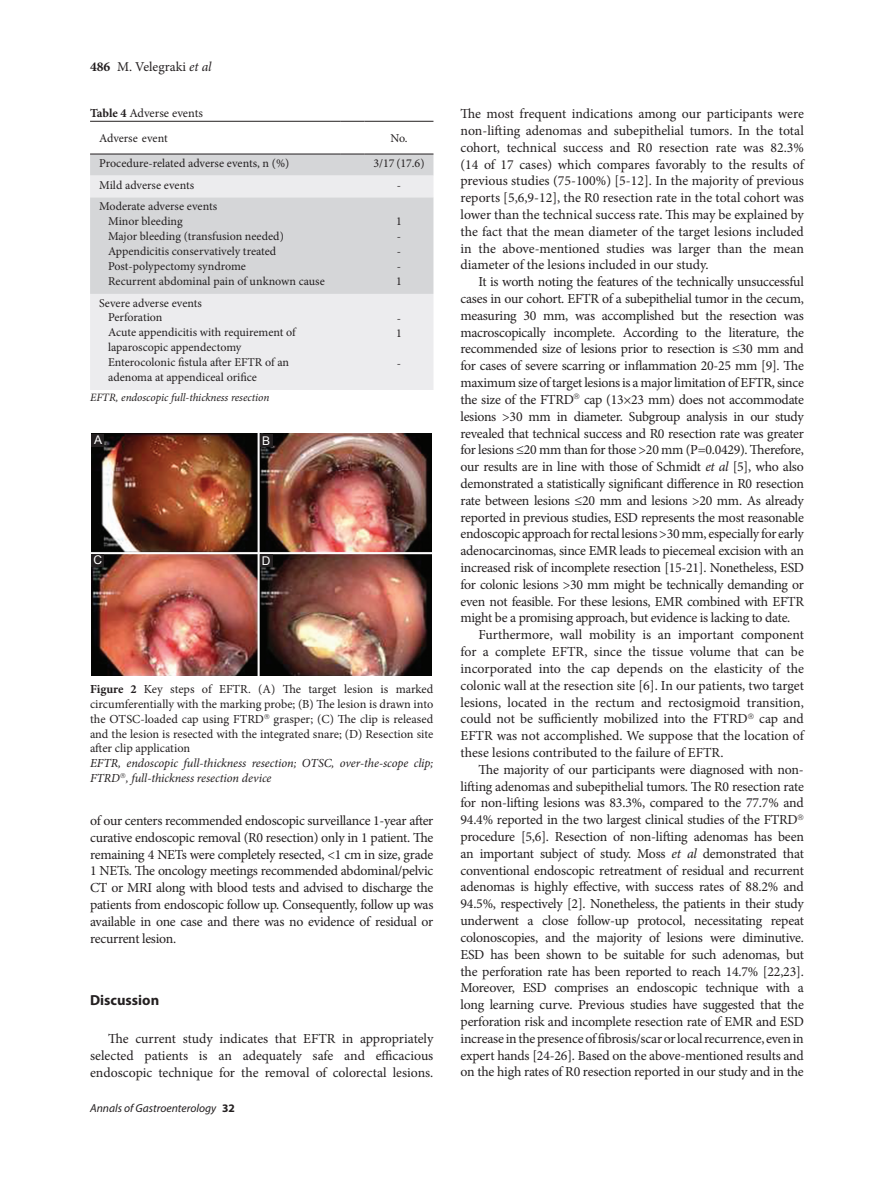
<style>
.page{position:relative;width:894px;height:1191px;background:#fff}
.page>*{position:absolute;margin:0;border:0;box-sizing:border-box;transform-origin:0 0}
.t1{font:700 14.55px "Myriad Pro";color:#231f20}
.TX{font:13.8px/16.8px "Minion Pro";letter-spacing:-.01em;color:#231f20;text-align:justify}
.t2{font:13.5px "Minion Pro";color:#231f20}
.FGC{font:12.3px/14.7px "Minion Pro";color:#231f20;text-align:justify}
.FGC-2{font:italic 12.3px/14.7px "Minion Pro";letter-spacing:-.005em;color:#231f20}
.TT{font:12.3px "Minion Pro";letter-spacing:-.005em;color:#231f20}
.TB{font:12px/15px "Minion Pro";color:#231f20}
.TCH{font:12px "Minion Pro";letter-spacing:-.005em;color:#231f20}
.TBL{font:12px "Minion Pro";letter-spacing:-.005em;color:#231f20}
.LABEL{font:12px "Arial";color:#fff}
.t3{font:italic 11.55px "Myriad Pro";color:#231f20}
.TFN{font:italic 11.25px "Minion Pro";letter-spacing:-.005em;color:#231f20}
.s1{font-weight:700}
.s2{font-style:italic}
.s3{font-weight:700;font-style:normal}
</style>
<div class="page">
<div style="left:90px;top:155px;width:343px;height:21px;background:#d5d6d8"></div>
<svg style="left:90px;top:176px;width:343px;height:214px;background:#e1e2e4"></svg>
<hr style="left:90px;top:154px;width:250px;height:1px;background:#231f20">
<svg style="left:340px;top:154px;width:24px;height:1px"></svg>
<hr style="left:364px;top:154px;width:69px;height:1px;background:#231f20">
<hr style="left:90px;top:121px;width:250px;height:1px;background:#231f20">
<svg style="left:340px;top:121px;width:24px;height:1px"></svg>
<hr style="left:364px;top:121px;width:69px;height:1px;background:#231f20">
<img style="left:91px;top:434px;width:341px;height:241px">
<div style="left:260px;top:554px;width:12px;height:13px;background:#231f20"></div>
<div style="left:91px;top:554px;width:13px;height:13px;background:#231f20"></div>
<div style="left:260px;top:434px;width:12px;height:12px;background:#231f20"></div>
<div style="left:91px;top:434px;width:13px;height:12px;background:#231f20"></div>
<p class="t2" style="left:90px;top:57px;width:123px"><span class="s1">486</span> M. Velegraki <span class="s2">et al</span></p>
<p class="TT" style="left:90px;top:105px;width:114px"><span class="s1">Table 4</span> Adverse events</p>
<p class="TCH" style="left:99px;top:130px;width:70px">Adverse event</p>
<p class="TCH" style="left:390px;top:130px;width:19px">No.</p>
<p class="TB" style="left:99px;top:156px;width:191px">Procedure‑related adverse events, n (%)</p>
<p class="TB" style="left:373px;top:156px;width:53px">3/17 (17.6)</p>
<p class="TB" style="left:99px;top:177px;width:96px">Mild adverse events</p>
<p class="TB" style="left:396px;top:177px;width:4px">‑</p>
<p class="TB" style="left:99px;top:199px;width:119px">Moderate adverse events</p>
<p class="TB" style="left:108px;top:214px;width:76px">Minor bleeding</p>
<p class="TB" style="left:108px;top:229px;width:177px">Major bleeding (transfusion needed)</p>
<p class="TB" style="left:108px;top:244px;width:170px">Appendicitis conservatively treated</p>
<p class="TB" style="left:108px;top:259px;width:139px">Post‑polypectomy syndrome</p>
<p class="TB" style="left:108px;top:274px;width:218px">Recurrent abdominal pain of unknown cause</p>
<p class="TB" style="left:396px;top:214px;width:7px">1</p>
<p class="TB" style="left:396px;top:229px;width:4px">‑</p>
<p class="TB" style="left:396px;top:244px;width:4px">‑</p>
<p class="TB" style="left:396px;top:259px;width:4px">‑</p>
<p class="TB" style="left:396px;top:274px;width:7px">1</p>
<p class="TB" style="left:99px;top:295px;width:104px">Severe adverse events</p>
<p class="TBL" style="left:108px;top:309px;width:56px">Perforation</p>
<p class="TB" style="left:108px;top:325px;width:189px">Acute appendicitis with requirement of laparoscopic appendectomy</p>
<p class="TB" style="left:108px;top:355px;width:182px">Enterocolonic fistula after EFTR of an adenoma at appendiceal orifice</p>
<p class="TFN" style="left:90px;top:389px;width:181px">EFTR, endoscopic full‑thickness resection</p>
<p class="LABEL" style="left:94px;top:431px;width:10px">A</p>
<p class="LABEL" style="left:262px;top:432px;width:10px">B</p>
<p class="LABEL" style="left:93px;top:551px;width:10px">C</p>
<p class="LABEL" style="left:262px;top:552px;width:10px">D</p>
<p class="TB" style="left:396px;top:310px;width:6px">-</p>
<p class="TB" style="left:396px;top:325px;width:7px">1</p>
<p class="TB" style="left:396px;top:355px;width:6px">-</p>
<p class="FGC" style="left:90px;top:681px;width:345px"><span class="s1">Figure 2</span> Key steps of EFTR. (A) The target lesion is marked circumferentially with the marking probe; (B) The lesion is drawn into the OTSC-loaded cap using FTRD➔ grasper; (C) The clip is released and the lesion is resected with the integrated snare; (D) Resection site after clip application</p>
<p class="FGC-2" style="left:90px;top:755px;width:345px">EFTR, endoscopic full-thickness resection; OTSC, over-the-scope clip;<br>FTRD➔, full-thickness resection device</p>
<p class="TX" style="left:90px;top:812px;width:345px">of our centers recommended endoscopic surveillance 1-year after curative endoscopic removal (R0 resection) only in 1 patient. The remaining 4 NETs were completely resected, &lt;1 cm in size, grade 1 NETs. The oncology meetings recommended abdominal/pelvic CT or MRI along with blood tests and advised to discharge the patients from endoscopic follow up. Consequently, follow up was available in one case and there was no evidence of residual or recurrent lesion.</p>
<h1 class="t1" style="left:90px;top:990px;width:71px">Discussion</h1>
<p class="TX" style="left:90px;top:1029px;width:344px;text-indent:18px">The current study indicates that EFTR in appropriately selected patients is an adequately safe and efficacious endoscopic technique for the removal of colorectal lesions.</p>
<p class="t3" style="left:90px;top:1101px;width:146px">Annals of Gastroenterology <span class="s3">32</span></p>
<p class="TX" style="left:460px;top:105px;width:345px">The most frequent indications among our participants were non-lifting adenomas and subepithelial tumors. In the total cohort, technical success and R0 resection rate was 82.3% (14 of 17 cases) which compares favorably to the results of previous studies (75-100%) [5-12]. In the majority of previous reports [5,6,9-12], the R0 resection rate in the total cohort was lower than the technical success rate. This may be explained by the fact that the mean diameter of the target lesions included in the above-mentioned studies was larger than the mean diameter of the lesions included in our study.</p>
<p class="TX" style="left:460px;top:273px;width:345px;text-indent:18px">It is worth noting the features of the technically unsuccessful cases in our cohort. EFTR of a subepithelial tumor in the cecum, measuring 30 mm, was accomplished but the resection was macroscopically incomplete. According to the literature, the recommended size of lesions prior to resection is ≤30 mm and for cases of severe scarring or inflammation 20-25 mm [9]. The maximum size of target lesions is a major limitation of EFTR, since the size of the FTRD➔ cap (13×23 mm) does not accommodate lesions &gt;30 mm in diameter. Subgroup analysis in our study revealed that technical success and R0 resection rate was greater for lesions ≤20 mm than for those &gt;20 mm (P=0.0429). Therefore, our results are in line with those of Schmidt <span class="s2">et al</span> [5], who also demonstrated a statistically significant difference in R0 resection rate between lesions ≤20 mm and lesions &gt;20 mm. As already reported in previous studies, ESD represents the most reasonable endoscopic approach for rectal lesions &gt;30 mm, especially for early adenocarcinomas, since EMR leads to piecemeal excision with an increased risk of incomplete resection [15-21]. Nonetheless, ESD for colonic lesions &gt;30 mm might be technically demanding or even not feasible. For these lesions, EMR combined with EFTR might be a promising approach, but evidence is lacking to date.</p>
<p class="TX" style="left:460px;top:626px;width:345px;text-indent:18px">Furthermore, wall mobility is an important component for a complete EFTR, since the tissue volume that can be incorporated into the cap depends on the elasticity of the colonic wall at the resection site [6]. In our patients, two target lesions, located in the rectum and rectosigmoid transition, could not be sufficiently mobilized into the FTRD➔ cap and EFTR was not accomplished. We suppose that the location of these lesions contributed to the failure of EFTR.</p>
<p class="TX" style="left:460px;top:760px;width:345px;text-indent:18px">The majority of our participants were diagnosed with non&shy;lifting adenomas and subepithelial tumors. The R0 resection rate for non-lifting lesions was 83.3%, compared to the 77.7% and 94.4% reported in the two largest clinical studies of the FTRD➔ procedure [5,6]. Resection of non-lifting adenomas has been an important subject of study. Moss <span class="s2">et al</span> demonstrated that conventional endoscopic retreatment of residual and recurrent adenomas is highly effective, with success rates of 88.2% and 94.5%, respectively [2]. Nonetheless, the patients in their study underwent a close follow-up protocol, necessitating repeat colonoscopies, and the majority of lesions were diminutive.<br>ESD has been shown to be suitable for such adenomas, but the perforation rate has been reported to reach 14.7% [22,23].<br>Moreover, ESD comprises an endoscopic technique with a long learning curve. Previous studies have suggested that the perforation risk and incomplete resection rate of EMR and ESD increase in the presence of fibrosis/scar or local recurrence, even in expert hands [24-26]. Based on the above-mentioned results and on the high rates of R0 resection reported in our study and in the</p>
</div>
